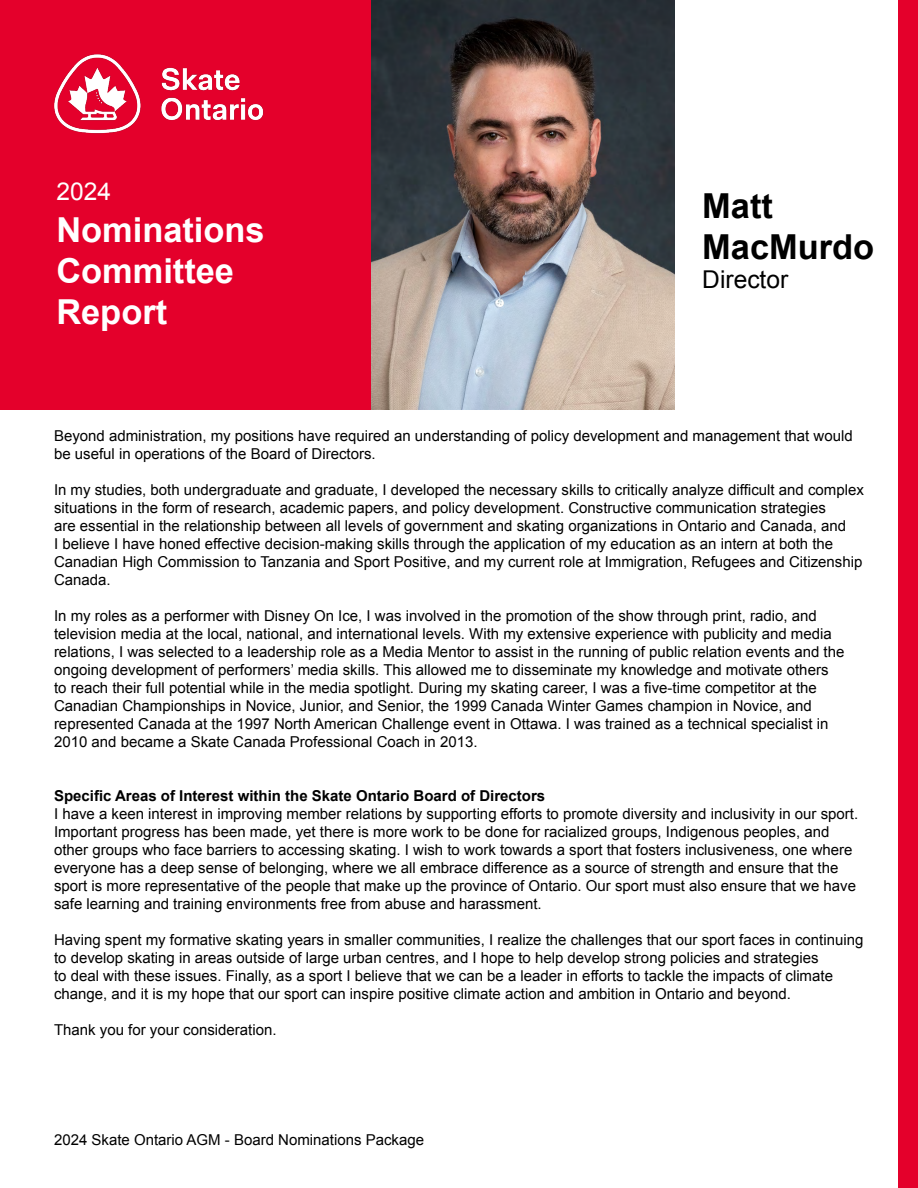
<style>
.page{position:relative;width:918px;height:1188px;background:#fff}
.page>*{position:absolute;margin:0;border:0;box-sizing:border-box;transform-origin:0 0}
.t1{font:700 34.35px "Arial";color:#fff}
.t2{font:700 34.35px "Arial";color:#000}
.t3{font:24.6px "Arial";color:#000}
.t4{font:24.6px "Arial";color:#fff}
.t5{font:15px/18px "Arial";color:#000}
.t6{font:700 15px "Arial";color:#000}
</style>
<div class="page">
<div style="left:899px;top:0;width:19px;height:1188px;background:#e4002b"></div>
<div style="left:0;top:0;width:371px;height:410px;background:#e4002b"></div>
<img style="left:54px;top:54px;width:210px;height:80px">
<img style="left:371px;top:0;width:304px;height:410px">
<p class="t4" style="left:56px;top:176px;width:56px">2024</p>
<p class="t1" style="left:56px;top:207px;width:210px">Nominations</p>
<p class="t1" style="left:56px;top:248px;width:179px">Committee</p>
<p class="t1" style="left:56px;top:290px;width:112px">Report</p>
<p class="t2" style="left:702px;top:183px;width:72px">Matt</p>
<p class="t2" style="left:702px;top:224px;width:174px">MacMurdo</p>
<p class="t3" style="left:702px;top:264px;width:88px">Director</p>
<p class="t5" style="left:54px;top:427px;width:800px">Beyond administration, my positions have required an understanding of policy development and management that would be useful in operations of the Board of Directors.</p>
<p class="t5" style="left:54px;top:481px;width:811px">In my studies, both undergraduate and graduate, I developed the necessary skills to critically analyze difficult and complex situations in the form of research, academic papers, and policy development. Constructive communication strategies<br>are essential in the relationship between all levels of government and skating organizations in Ontario and Canada, and<br>I believe I have honed effective decision-making skills through the application of my education as an intern at both the Canadian High Commission to Tanzania and Sport Positive, and my current role at Immigration, Refugees and Citizenship Canada.</p>
<p class="t5" style="left:54px;top:607px;width:792px">In my roles as a performer with Disney On Ice, I was involved in the promotion of the show through print, radio, and television media at the local, national, and international levels. With my extensive experience with publicity and media relations, I was selected to a leadership role as a Media Mentor to assist in the running of public relation events and the ongoing development of performers’ media skills. This allowed me to disseminate my knowledge and motivate others to reach their full potential while in the media spotlight. During my skating career, I was a five-time competitor at the Canadian Championships in Novice, Junior, and Senior, the 1999 Canada Winter Games champion in Novice, and represented Canada at the 1997 North American Challenge event in Ottawa. I was trained as a technical specialist in 2010 and became a Skate Canada Professional Coach in 2013.</p>
<p class="t6" style="left:54px;top:786px;width:493px">Specific Areas of Interest within the Skate Ontario Board of Directors</p>
<p class="t5" style="left:54px;top:805px;width:806px">I have a keen interest in improving member relations by supporting efforts to promote diversity and inclusivity in our sport.<br>Important progress has been made, yet there is more work to be done for racialized groups, Indigenous peoples, and other groups who face barriers to accessing skating. I wish to work towards a sport that fosters inclusiveness, one where everyone has a deep sense of belonging, where we all embrace difference as a source of strength and ensure that the sport is more representative of the people that make up the province of Ontario. Our sport must also ensure that we have safe learning and training environments free from abuse and harassment.</p>
<p class="t5" style="left:54px;top:931px;width:811px">Having spent my formative skating years in smaller communities, I realize the challenges that our sport faces in continuing to develop skating in areas outside of large urban centres, and I hope to help develop strong policies and strategies<br>to deal with these issues. Finally, as a sport I believe that we can be a leader in efforts to tackle the impacts of climate change, and it is my hope that our sport can inspire positive climate action and ambition in Ontario and beyond.</p>
<p class="t5" style="left:54px;top:1021px;width:224px">Thank you for your consideration.</p>
<p class="t5" style="left:54px;top:1131px;width:372px">2024 Skate Ontario AGM - Board Nominations Package</p>
</div>
